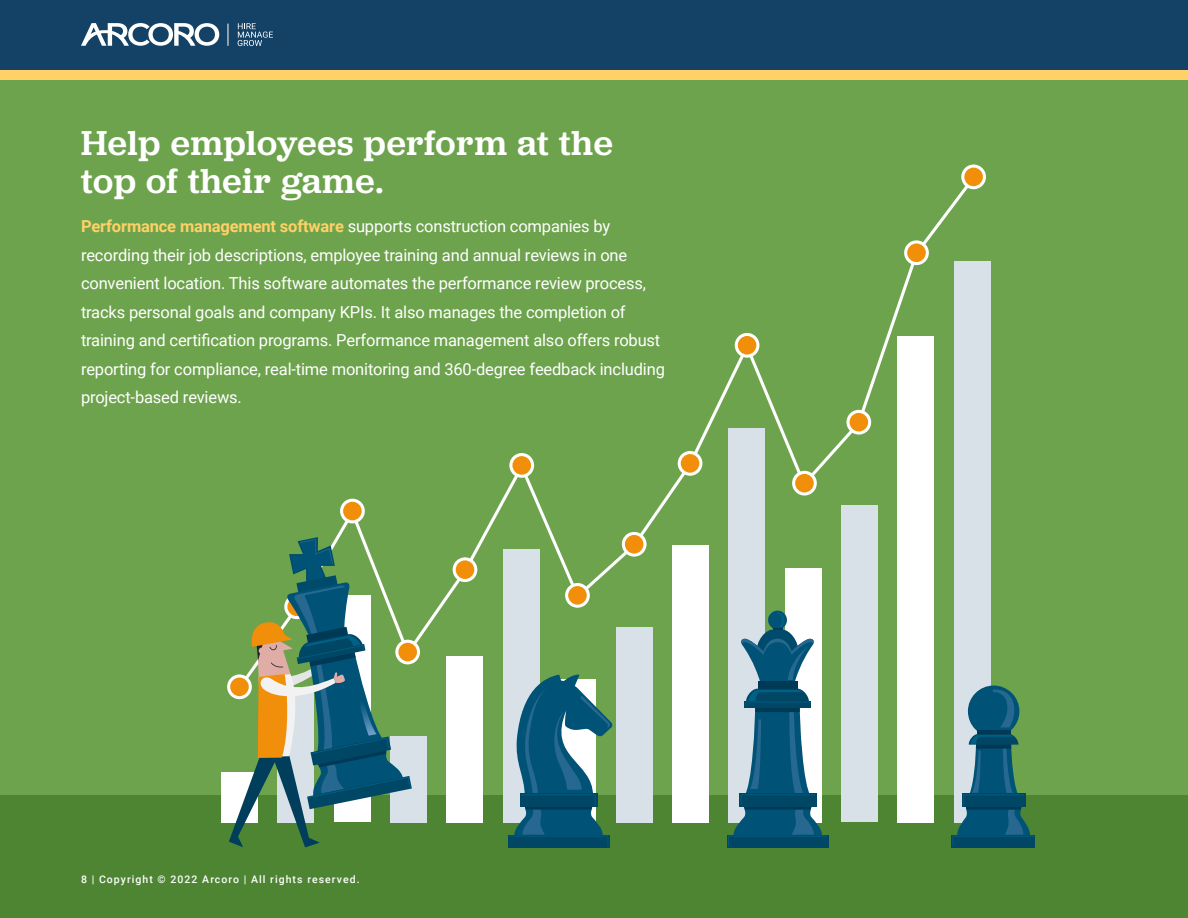
<style>
.page{position:relative;width:1188px;height:918px;background:#6da34d}
.page>*{position:absolute;margin:0;border:0;box-sizing:border-box;transform-origin:0 0}
.Blue_Section_Header{font:500 36px/37.5px "Jubilat";letter-spacing:.02em;color:#fff}
.Body_Style_1{font:16.5px/28.5px "Roboto";letter-spacing:-.01em;color:#fff}
.t1{font:500 10.5px "Roboto";letter-spacing:.1em;color:#fff}
.s1{font-weight:700;color:#ffd166}
</style>
<div class="page">
<div style="left:0;top:795px;width:1188px;height:123px;background:#4d8532"></div>
<div style="left:954px;top:261px;width:37px;height:561px;background:#d8e1e7"></div>
<div style="left:897px;top:336px;width:37px;height:486px;background:#fff"></div>
<div style="left:841px;top:506px;width:37px;height:316px;background:#d8e1e7"></div>
<div style="left:672px;top:545px;width:37px;height:277px;background:#fff"></div>
<div style="left:616px;top:627px;width:37px;height:195px;background:#d8e1e7"></div>
<div style="left:503px;top:549px;width:37px;height:273px;background:#d8e1e7"></div>
<div style="left:447px;top:656px;width:36px;height:166px;background:#fff"></div>
<div style="left:390px;top:736px;width:37px;height:86px;background:#d8e1e7"></div>
<div style="left:221px;top:772px;width:37px;height:50px;background:#fff"></div>
<svg style="left:336px;top:189px;width:639px;height:500px"></svg>
<svg style="left:340px;top:499px;width:25px;height:24px"></svg>
<svg style="left:453px;top:557px;width:24px;height:25px"></svg>
<svg style="left:509px;top:453px;width:25px;height:25px"></svg>
<svg style="left:565px;top:583px;width:25px;height:25px"></svg>
<svg style="left:622px;top:532px;width:25px;height:25px"></svg>
<svg style="left:678px;top:451px;width:24px;height:25px"></svg>
<svg style="left:735px;top:333px;width:24px;height:25px"></svg>
<svg style="left:792px;top:471px;width:25px;height:25px"></svg>
<svg style="left:846px;top:410px;width:25px;height:25px"></svg>
<svg style="left:904px;top:240px;width:25px;height:25px"></svg>
<svg style="left:961px;top:165px;width:25px;height:24px"></svg>
<div style="left:508px;top:835px;width:101px;height:12px;background:#004766"></div>
<svg style="left:509px;top:673px;width:104px;height:173px"></svg>
<div style="left:952px;top:835px;width:83px;height:12px;background:#004766"></div>
<div style="left:968px;top:686px;width:51px;height:51px;background:#005376;border-radius:50%"></div>
<div style="left:977px;top:731px;width:33px;height:5px;background:#003955"></div>
<svg style="left:992px;top:689px;width:27px;height:38px"></svg>
<svg style="left:953px;top:734px;width:81px;height:103px"></svg>
<div style="left:727px;top:835px;width:101px;height:12px;background:#004766"></div>
<svg style="left:728px;top:612px;width:99px;height:235px;background:#6392a2"></svg>
<svg style="left:227px;top:537px;width:193px;height:310px"></svg>
<div style="left:0;top:69px;width:1188px;height:11px;background:#ffd166"></div>
<div style="left:0;top:0;width:1188px;height:69px;background:#144266"></div>
<svg style="left:238px;top:23px;width:35px;height:23px"></svg>
<svg style="left:227px;top:24px;width:1px;height:21px"></svg>
<svg style="left:81px;top:23px;width:138px;height:23px"></svg>
<p class="Blue_Section_Header" style="left:81px;top:123px;width:533px">Help employees perform at the top of their game.</p>
<p class="Body_Style_1" style="left:81px;top:211px;width:585px"><span class="s1">Performance management software</span> supports construction companies by recording their job descriptions, employee training and annual reviews in one convenient location. This software automates the performance review process, tracks personal goals and company KPIs. It also manages the completion of training and certification programs. Performance management also offers robust reporting for compliance, real-time monitoring and 360-degree feedback including project-based reviews.</p>
<p class="t1" style="left:81px;top:872px;width:280px">8 | Copyright © 2022 Arcoro | All rights reserved.</p>
</div>
